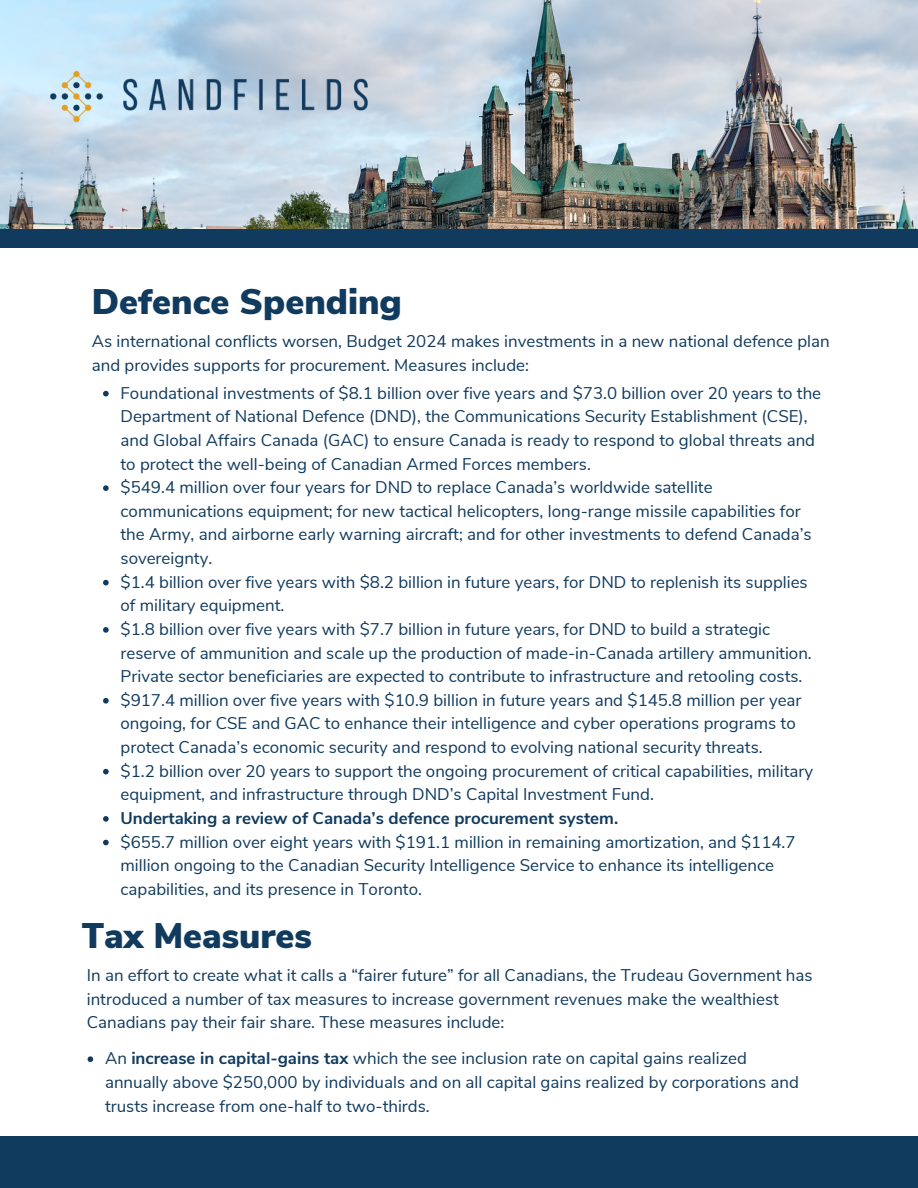
<style>
.page{position:relative;width:918px;height:1188px;background:#fff}
.page>*{position:absolute;margin:0;border:0;box-sizing:border-box;transform-origin:0 0}
.t1{font:900 35.55px "Nunito Sans";color:#103a5e}
.t2{font:16.95px/23.7px "Nunito Sans";color:#103a5e}
.t3{font:700 16.95px "Nunito Sans";color:#103a5e}
.s1{font-weight:700}
</style>
<div class="page">
<img style="left:0;top:0;width:918px;height:248px">
<div style="left:0;top:229px;width:918px;height:18px;background:#103a5e"></div>
<img style="left:131px;top:55px;width:246px;height:78px">
<img style="left:21px;top:41px;width:110px;height:101px">
<svg style="left:103px;top:391px;width:6px;height:5px"></svg>
<svg style="left:103px;top:485px;width:6px;height:6px"></svg>
<svg style="left:103px;top:580px;width:6px;height:5px"></svg>
<svg style="left:103px;top:627px;width:6px;height:6px"></svg>
<svg style="left:103px;top:698px;width:6px;height:6px"></svg>
<svg style="left:103px;top:769px;width:6px;height:5px"></svg>
<svg style="left:103px;top:816px;width:6px;height:6px"></svg>
<svg style="left:103px;top:840px;width:6px;height:5px"></svg>
<svg style="left:88px;top:1056px;width:5px;height:6px"></svg>
<div style="left:0;top:1137px;width:918px;height:51px;background:#103a5e"></div>
<h1 class="t1" style="left:92px;top:278px;width:312px">Defence Spending</h1>
<p class="t2" style="left:92px;top:330px;width:740px">As international conflicts worsen, Budget 2024 makes investments in a new national defence plan and provides supports for procurement. Measures include:</p>
<p class="t2" style="left:121px;top:381px;width:702px">Foundational investments of $8.1 billion over five years and $73.0 billion over 20 years to the Department of National Defence (DND), the Communications Security Establishment (CSE), and Global Affairs Canada (GAC) to ensure Canada is ready to respond to global threats and to protect the well-being of Canadian Armed Forces members.<br>$549.4 million over four years for DND to replace Canada’s worldwide satellite communications equipment; for new tactical helicopters, long-range missile capabilities for the Army, and airborne early warning aircraft; and for other investments to defend Canada’s sovereignty.<br>$1.4 billion over five years with $8.2 billion in future years, for DND to replenish its supplies of military equipment.<br>$1.8 billion over five years with $7.7 billion in future years, for DND to build a strategic reserve of ammunition and scale up the production of made-in-Canada artillery ammunition.<br>Private sector beneficiaries are expected to contribute to infrastructure and retooling costs. $917.4 million over five years with $10.9 billion in future years and $145.8 million per year ongoing, for CSE and GAC to enhance their intelligence and cyber operations programs to protect Canada’s economic security and respond to evolving national security threats.<br>$1.2 billion over 20 years to support the ongoing procurement of critical capabilities, military equipment, and infrastructure through DND’s Capital Investment Fund.</p>
<p class="t3" style="left:121px;top:807px;width:499px">Undertaking a review of Canada’s defence procurement system.</p>
<p class="t2" style="left:121px;top:830px;width:677px">$655.7 million over eight years with $191.1 million in remaining amortization, and $114.7 million ongoing to the Canadian Security Intelligence Service to enhance its intelligence capabilities, and its presence in Toronto.</p>
<h1 class="t1" style="left:82px;top:912px;width:232px">Tax Measures</h1>
<p class="t2" style="left:87px;top:964px;width:727px">In an effort to create what it calls a “fairer future” for all Canadians, the Trudeau Government has introduced a number of tax measures to increase government revenues make the wealthiest<br>Canadians pay their fair share. These measures include:</p>
<p class="t2" style="left:105px;top:1047px;width:695px">An <span class="s1">increase in capital-gains tax</span> which the see inclusion rate on capital gains realized annually above $250,000 by individuals and on all capital gains realized by corporations and trusts increase from one-half to two-thirds.</p>
</div>
